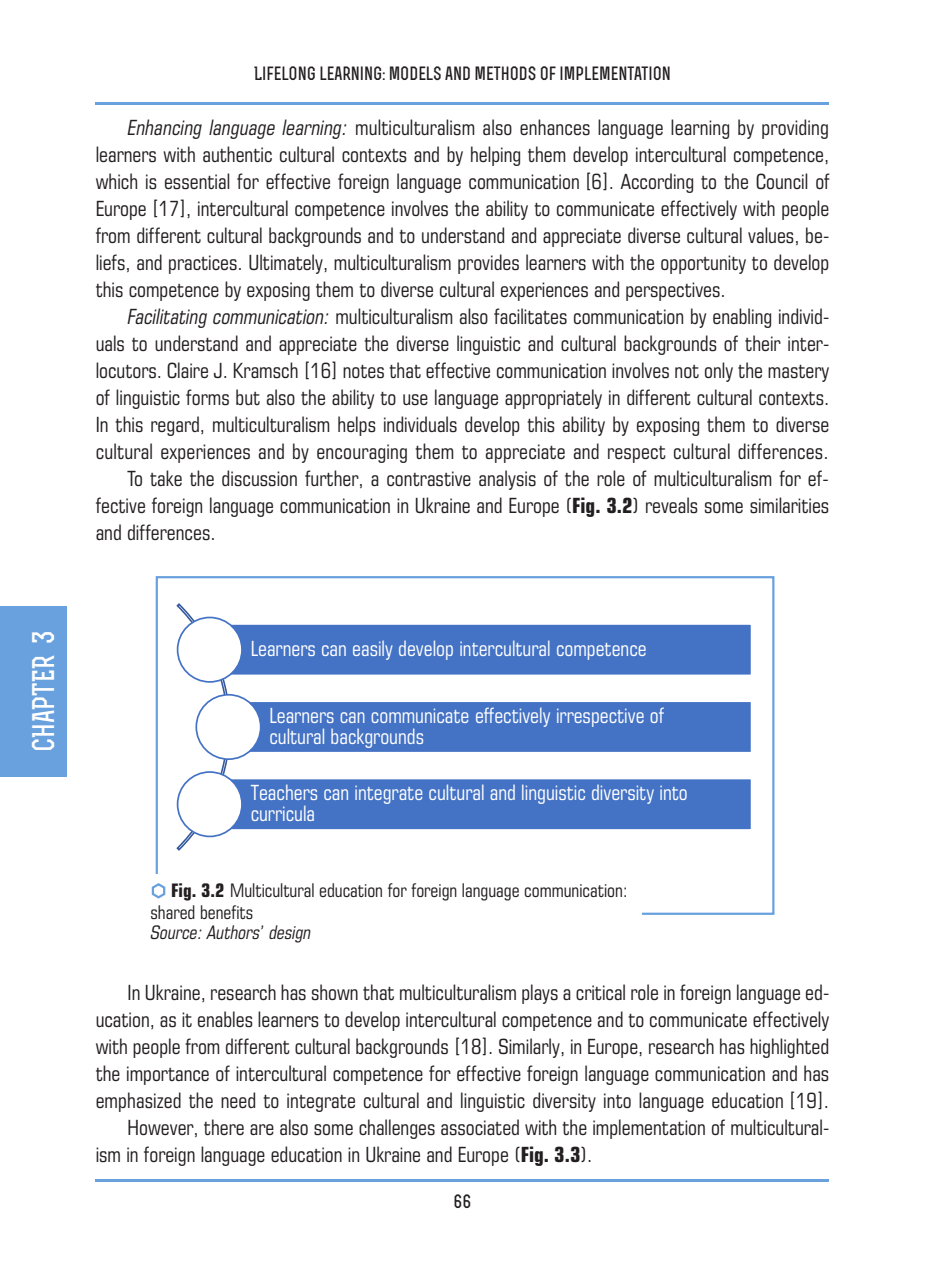
<style>
.page{position:relative;width:925px;height:1276px;background:#fff}
.page>*{position:absolute;margin:0;border:0;box-sizing:border-box;transform-origin:0 0}
.t1{font:700 29.25px "Rex";color:#fff}
.t2{font:20.25px/27px "Europe Cond";color:#231f20;text-align:justify}
.t3{font:20.25px/21.2px "Europe Cond";color:#fff}
.t4{font:18px/21.6px "Europe Cond";color:#231f20}
.t5{font:700 18px "Rex";color:#231f20}
.t6{font:italic 18px "Europe Cond";color:#231f20}
.s1{font-style:italic}
.s2{font-weight:700}
</style>
<div class="page">
<hr style="left:96px;top:102px;width:733px;height:2px;background:#68a1dd">
<hr style="left:96px;top:1179px;width:733px;height:2px;background:#68a1dd">
<div style="left:0;top:606px;width:67px;height:171px;background:#68a1dd"></div>
<div style="left:156px;top:576px;width:618px;height:339px;background:#fff;border:2px solid #68a1dd"></div>
<svg style="left:176px;top:603px;width:71px;height:248px"></svg>
<div style="left:210px;top:624px;width:541px;height:51px;background:#4472c4"></div>
<div style="left:209px;top:623px;width:543px;height:53px;border:2px solid #fff"></div>
<div style="left:178px;top:617px;width:64px;height:65px;background:#fff;border-radius:50%"></div>
<div style="left:177px;top:616px;width:66px;height:67px;border:2px solid #4472c4;border-radius:50%"></div>
<div style="left:228px;top:701px;width:523px;height:51px;background:#4472c4"></div>
<div style="left:228px;top:700px;width:524px;height:53px;border:2px solid #fff"></div>
<div style="left:196px;top:695px;width:65px;height:64px;background:#fff;border-radius:50%"></div>
<div style="left:195px;top:694px;width:66px;height:66px;border:2px solid #4472c4;border-radius:50%"></div>
<div style="left:210px;top:778px;width:541px;height:52px;background:#4472c4"></div>
<div style="left:209px;top:777px;width:543px;height:54px;border:2px solid #fff"></div>
<div style="left:178px;top:772px;width:64px;height:64px;background:#fff;border-radius:50%"></div>
<div style="left:177px;top:771px;width:66px;height:66px;border:2px solid #4472c4;border-radius:50%"></div>
<div style="left:150px;top:874px;width:492px;height:73px;background:#fff"></div>
<h1 class="t1" style="left:25px;top:752px;width:124px;rotate:-90deg">CHAPTER 3</h1>
<p class="t5" style="left:254px;top:63px;width:418px">LIFELONG LEARNING: MODELS AND METHODS OF IMPLEMENTATION</p>
<p class="t2" style="left:96px;top:114px;width:735px;text-indent:32px"><span class="s1">Enhancing language learning:</span> multiculturalism also enhances language learning by providing learners with authentic cultural contexts and by helping them develop intercultural competence, which is essential for effective foreign language communication [6]. According to the Council of Europe [17], intercultural competence involves the ability to communicate effectively with people from different cultural backgrounds and to understand and appreciate diverse cultural values, be&shy;liefs, and practices. Ultimately, multiculturalism provides learners with the opportunity to develop this competence by exposing them to diverse cultural experiences and perspectives.</p>
<p class="t2" style="left:128px;top:303px;width:703px"><span class="s1">Facilitating communication:</span> multiculturalism also facilitates communication by enabling individ-</p>
<p class="t2" style="left:96px;top:330px;width:735px">uals to understand and appreciate the diverse linguistic and cultural backgrounds of their inter-</p>
<p class="t2" style="left:96px;top:357px;width:735px">locutors. Claire J. Kramsch [16] notes that effective communication involves not only the mastery</p>
<p class="t2" style="left:96px;top:384px;width:735px">of linguistic forms but also the ability to use language appropriately in different cultural contexts.</p>
<p class="t2" style="left:96px;top:411px;width:735px">In this regard, multiculturalism helps individuals develop this ability by exposing them to diverse</p>
<p class="t2" style="left:96px;top:438px;width:734px">cultural experiences and by encouraging them to appreciate and respect cultural differences.</p>
<p class="t2" style="left:128px;top:465px;width:703px">To take the discussion further, a contrastive analysis of the role of multiculturalism for ef-</p>
<p class="t2" style="left:96px;top:492px;width:735px">fective foreign language communication in Ukraine and Europe (<span class="s2">Fig. 3.2</span>) reveals some similarities</p>
<p class="t2" style="left:96px;top:519px;width:121px">and differences.</p>
<p class="t3" style="left:251px;top:638px;width:398px">Learners can easily develop intercultural competence</p>
<p class="t3" style="left:269px;top:704px;width:396px">Learners can communicate effectively irrespective of cultural backgrounds</p>
<p class="t3" style="left:251px;top:781px;width:439px">Teachers can integrate cultural and linguistic diversity into curricula</p>
<p class="t4" style="left:150px;top:879px;width:479px;text-indent:21px"><span class="s2">Fig. 3.2</span> Multicultural education for foreign language communication: shared benefits</p>
<p class="t6" style="left:150px;top:921px;width:162px">Source: Authors’ design</p>
<p class="t2" style="left:128px;top:978px;width:703px">In Ukraine, research has shown that multiculturalism plays a critical role in foreign language ed-</p>
<p class="t2" style="left:96px;top:1005px;width:735px">ucation, as it enables learners to develop intercultural competence and to communicate effectively</p>
<p class="t2" style="left:96px;top:1032px;width:735px">with people from different cultural backgrounds [18]. Similarly, in Europe, research has highlighted</p>
<p class="t2" style="left:96px;top:1059px;width:735px">the importance of intercultural competence for effective foreign language communication and has</p>
<p class="t2" style="left:96px;top:1086px;width:735px">emphasized the need to integrate cultural and linguistic diversity into language education [19].</p>
<p class="t2" style="left:128px;top:1113px;width:703px">However, there are also some challenges associated with the implementation of multicultural-</p>
<p class="t2" style="left:96px;top:1140px;width:498px">ism in foreign language education in Ukraine and Europe (<span class="s2">Fig. 3.3</span>).</p>
<p class="t5" style="left:453px;top:1189px;width:19px">66</p>
</div>
